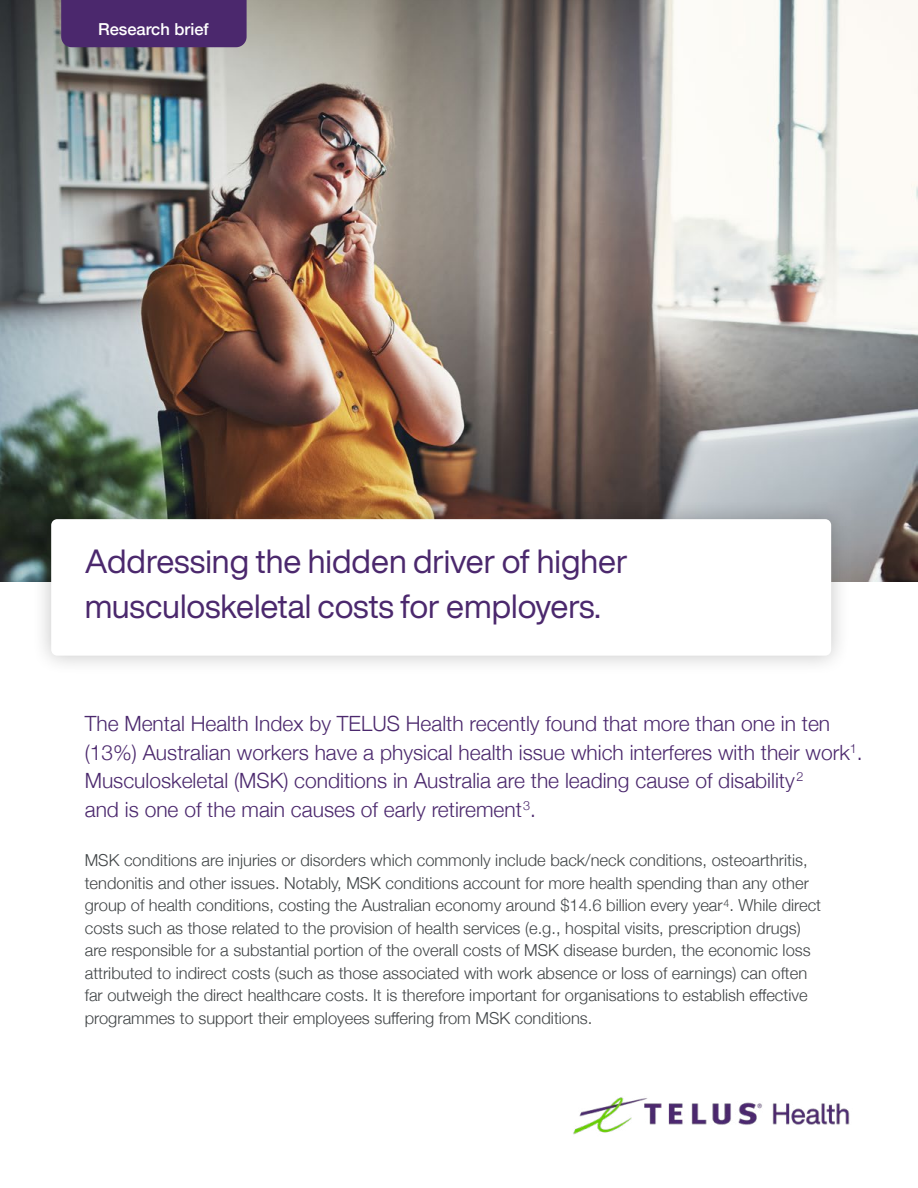
<style>
.page{position:relative;width:918px;height:1188px;background:#fff}
.page>*{position:absolute;margin:0;border:0;box-sizing:border-box;transform-origin:0 0}
.t1{font:33px/45px "Helvetica Now Display";color:#4b286d}
.t2{font:300 21px/28.5px "Helvetica Neue";color:#4b286d}
.t3{font:300 16.5px/22.5px "Helvetica Neue";color:#414547}
.t4{font:500 16.5px "Helvetica Neue";color:#fff}
</style>
<div class="page">
<img style="left:573px;top:1097px;width:277px;height:38px">
<img style="left:0;top:0;width:918px;height:581px">
<div style="left:31px;top:499px;width:820px;height:177px;background:#000;opacity:.23"></div>
<div style="left:51px;top:519px;width:780px;height:137px;background:#fff;border-radius:6px"></div>
<div style="left:61px;top:0;width:186px;height:47px;background:#4b286d"></div>
<p class="t4" style="left:98px;top:15px;width:112px">Research brief</p>
<h1 class="t1" style="left:85px;top:539px;width:545px">Addressing the hidden driver of higher musculoskeletal costs for employers.</h1>
<p class="t2" style="left:85px;top:708px;width:780px">The Mental Health Index by TELUS Health recently found that more than one in ten (13%) Australian workers have a physical health issue which interferes with their work<sup>1</sup>.<br>Musculoskeletal (MSK) conditions in Australia are the leading cause of disability<sup>2<br></sup>and is one of the main causes of early retirement<sup>3</sup>.</p>
<p class="t3" style="left:85px;top:848px;width:738px">MSK conditions are injuries or disorders which commonly include back/neck conditions, osteoarthritis, tendonitis and other issues. Notably, MSK conditions account for more health spending than any other group of health conditions, costing the Australian economy around $14.6 billion every year<sup>4</sup>. While direct costs such as those related to the provision of health services (e.g., hospital visits, prescription drugs) are responsible for a substantial portion of the overall costs of MSK disease burden, the economic loss attributed to indirect costs (such as those associated with work absence or loss of earnings) can often far outweigh the direct healthcare costs. It is therefore important for organisations to establish effective programmes to support their employees suffering from MSK conditions.</p>
</div>
